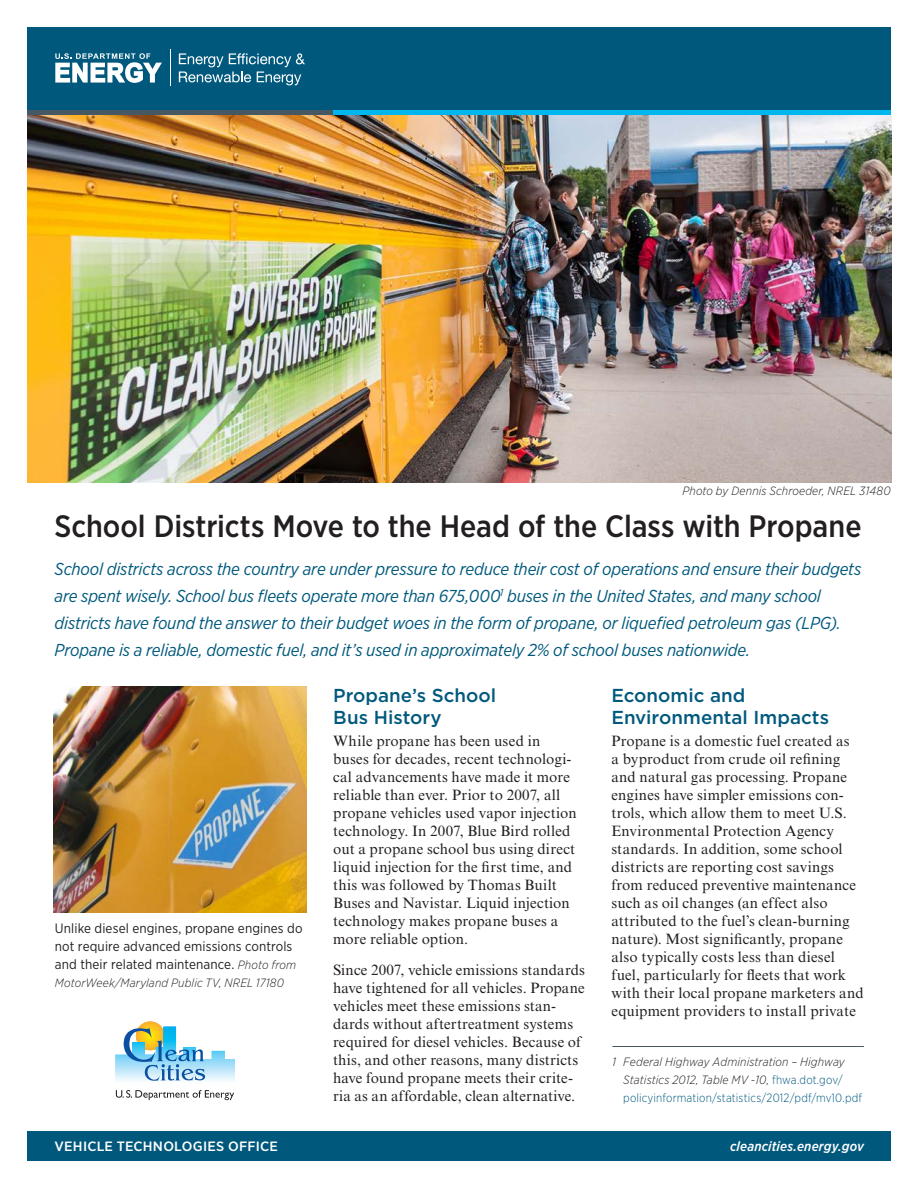
<style>
.page{position:relative;width:918px;height:1188px;background:#fff}
.page>*{position:absolute;margin:0;border:0;box-sizing:border-box;transform-origin:0 0}
.FS_Title{font:500 30.9px "Gotham Narrow";letter-spacing:-.005em;color:#231f20}
.Section_Heads{font:500 18.75px/22.5px "Gotham";color:#00597d}
.Deck{font:italic 17.25px/27px "Gotham Narrow";letter-spacing:-.01em;color:#00597d}
.Base_Text{font:15px/18px "Times New Roman MT Std";letter-spacing:.01em;color:#231f20}
.t1{font:13.5px/18px "Gotham Narrow";letter-spacing:.01em;color:#231f20}
.t2{font:500 13.5px "Gotham Narrow";letter-spacing:.015em;color:#fff;scale:1.1 1}
.t3{font:italic 500 13.5px "Gotham Narrow";letter-spacing:.01em;color:#fff}
.Footnote{font:italic 300 12px/18px "Gotham Narrow";letter-spacing:.01em;color:#231f20}
.s1{font-weight:300;font-style:italic;font-size:12px}
.s2{font-style:normal;color:#00597d}
</style>
<div class="page">
<hr style="left:612px;top:1046px;width:252px;height:1px;background:#475865">
<img style="left:27px;top:115px;width:864px;height:368px">
<svg style="left:136px;top:1021px;width:29px;height:29px"></svg>
<div style="left:136px;top:1022px;width:29px;height:28px;background:#fbad31;border-radius:50%"></div>
<div style="left:136px;top:1022px;width:28px;height:28px;background:#fbaf30;border-radius:50%"></div>
<div style="left:137px;top:1022px;width:27px;height:27px;background:#fbb12f;border-radius:50%"></div>
<div style="left:138px;top:1023px;width:25px;height:25px;background:#fcb62e;border-radius:50%"></div>
<div style="left:138px;top:1024px;width:24px;height:24px;background:#fdb929;border-radius:50%"></div>
<div style="left:139px;top:1024px;width:23px;height:23px;background:#fdbb28;border-radius:50%"></div>
<div style="left:140px;top:1025px;width:21px;height:21px;background:#fec026;border-radius:50%"></div>
<div style="left:141px;top:1026px;width:19px;height:19px;background:#fec522;border-radius:50%"></div>
<hr style="left:116px;top:1027px;width:119px;height:1px;background:#00afef">
<hr style="left:116px;top:1028px;width:119px;height:1px;background:#00b0ef">
<hr style="left:116px;top:1029px;width:119px;height:1px;background:#00b1ef">
<hr style="left:116px;top:1030px;width:119px;height:1px;background:#00b2ef">
<hr style="left:116px;top:1031px;width:119px;height:1px;background:#00b3ef">
<hr style="left:116px;top:1032px;width:119px;height:1px;background:#00b4ef">
<hr style="left:116px;top:1033px;width:119px;height:1px;background:#00b5f0">
<hr style="left:116px;top:1034px;width:119px;height:1px;background:#00b6f0">
<hr style="left:116px;top:1035px;width:119px;height:1px;background:#00b7f0">
<hr style="left:116px;top:1036px;width:119px;height:1px;background:#00b8f0">
<hr style="left:116px;top:1037px;width:119px;height:1px;background:#00b9f1">
<hr style="left:116px;top:1038px;width:119px;height:1px;background:#00bbf1">
<hr style="left:116px;top:1039px;width:119px;height:1px;background:#00bcf1">
<hr style="left:116px;top:1040px;width:119px;height:1px;background:#01bdf2">
<hr style="left:116px;top:1041px;width:119px;height:1px;background:#08bef2">
<hr style="left:116px;top:1042px;width:119px;height:1px;background:#10bff2">
<hr style="left:116px;top:1043px;width:119px;height:1px;background:#17c0f2">
<hr style="left:116px;top:1044px;width:119px;height:1px;background:#1fc2f3">
<hr style="left:116px;top:1045px;width:119px;height:1px;background:#26c3f3">
<hr style="left:116px;top:1046px;width:119px;height:1px;background:#2ec4f3">
<hr style="left:116px;top:1047px;width:119px;height:1px;background:#35c6f4">
<hr style="left:116px;top:1048px;width:119px;height:1px;background:#3dc7f4">
<hr style="left:116px;top:1049px;width:119px;height:1px;background:#44c8f4">
<hr style="left:116px;top:1050px;width:119px;height:1px;background:#4cc9f4">
<hr style="left:116px;top:1051px;width:119px;height:1px;background:#53cbf5">
<hr style="left:116px;top:1052px;width:119px;height:1px;background:#5bccf5">
<hr style="left:116px;top:1053px;width:119px;height:1px;background:#62cdf5">
<hr style="left:116px;top:1054px;width:119px;height:1px;background:#6bcff6">
<hr style="left:116px;top:1055px;width:119px;height:1px;background:#70d0f6">
<hr style="left:116px;top:1056px;width:119px;height:1px;background:#76d2f6">
<hr style="left:116px;top:1057px;width:119px;height:1px;background:#7cd3f6">
<hr style="left:116px;top:1058px;width:119px;height:1px;background:#82d5f7">
<hr style="left:116px;top:1059px;width:119px;height:1px;background:#87d6f7">
<hr style="left:116px;top:1060px;width:119px;height:1px;background:#8ed8f7">
<hr style="left:116px;top:1061px;width:119px;height:1px;background:#93d9f7">
<hr style="left:116px;top:1062px;width:119px;height:1px;background:#99dbf8">
<hr style="left:116px;top:1063px;width:119px;height:1px;background:#9edcf8">
<hr style="left:116px;top:1064px;width:119px;height:1px;background:#a3def8">
<hr style="left:116px;top:1065px;width:119px;height:1px;background:#a8dff9">
<hr style="left:116px;top:1066px;width:119px;height:1px;background:#ade1f9">
<hr style="left:116px;top:1067px;width:119px;height:1px;background:#b2e2f9">
<hr style="left:116px;top:1068px;width:119px;height:1px;background:#b7e4f9">
<hr style="left:116px;top:1069px;width:119px;height:1px;background:#bce6fa">
<hr style="left:116px;top:1070px;width:119px;height:1px;background:#c1e8fa">
<hr style="left:116px;top:1071px;width:119px;height:1px;background:#c6eafa">
<hr style="left:116px;top:1072px;width:119px;height:1px;background:#cbebfb">
<hr style="left:116px;top:1073px;width:119px;height:1px;background:#d0edfb">
<hr style="left:116px;top:1074px;width:119px;height:1px;background:#d4effb">
<hr style="left:116px;top:1075px;width:119px;height:1px;background:#d9f1fb">
<hr style="left:116px;top:1076px;width:119px;height:1px;background:#def3fc">
<hr style="left:116px;top:1077px;width:119px;height:1px;background:#e4f5fc">
<hr style="left:116px;top:1078px;width:119px;height:1px;background:#e8f6fd">
<hr style="left:116px;top:1079px;width:119px;height:1px;background:#eef8fd">
<hr style="left:116px;top:1080px;width:119px;height:1px;background:#f2fafd">
<hr style="left:116px;top:1081px;width:119px;height:1px;background:#f8fcfe">
<svg style="left:116px;top:1090px;width:118px;height:10px"></svg>
<svg style="left:124px;top:1028px;width:81px;height:53px"></svg>
<img style="left:54px;top:687px;width:252px;height:226px">
<div style="left:27px;top:27px;width:864px;height:84px;background:#00597d"></div>
<div style="left:27px;top:110px;width:306px;height:5px;background:#475865"></div>
<div style="left:333px;top:110px;width:558px;height:5px;background:#00b6ef"></div>
<svg style="left:55px;top:53px;width:107px;height:30px"></svg>
<svg style="left:179px;top:53px;width:126px;height:32px"></svg>
<hr style="left:170px;top:50px;width:1px;height:36px;background:#fff">
<div style="left:27px;top:1131px;width:864px;height:30px;background:#00597d"></div>
<p class="Footnote" style="left:682px;top:482px;width:210px">Photo by Dennis Schroeder, NREL 31480</p>
<p class="FS_Title" style="left:55px;top:507px;width:808px">School Districts Move to the Head of the Class with Propane</p>
<p class="Deck" style="left:55px;top:555px;width:808px">School districts across the country are under pressure to reduce their cost of operations and ensure their budgets are spent wisely. School bus fleets operate more than 675,000<sup>1</sup> buses in the United States, and many school districts have found the answer to their budget woes in the form of propane, or liquefied petroleum gas (LPG).<br>Propane is a reliable, domestic fuel, and it’s used in approximately 2% of school buses nationwide.</p>
<p class="t1" style="left:55px;top:919px;width:249px">Unlike diesel engines, propane engines do not require advanced emissions controls and their related maintenance. <span class="s1">Photo from</span></p>
<p class="Footnote" style="left:55px;top:973px;width:231px">MotorWeek/Maryland Public TV, NREL 17180</p>
<p class="Section_Heads" style="left:333px;top:684px;width:164px">Propane’s School<br>Bus History</p>
<p class="Base_Text" style="left:333px;top:732px;width:245px">While propane has been used in buses for decades, recent technologi&shy;cal advancements have made it more reliable than ever. Prior to 2007, all propane vehicles used vapor injection technology. In 2007, Blue Bird rolled out a propane school bus using direct liquid injection for the first time, and this was followed by Thomas Built Buses and Navistar. Liquid injection technology makes propane buses a more reliable option.</p>
<p class="Base_Text" style="left:333px;top:961px;width:254px">Since 2007, vehicle emissions standards have tightened for all vehicles. Propane vehicles meet these emissions stan&shy;dards without aftertreatment systems required for diesel vehicles. Because of this, and other reasons, many districts have found propane meets their crite&shy;ria as an affordable, clean alternative.</p>
<p class="Section_Heads" style="left:611px;top:684px;width:219px">Economic and<br>Environmental Impacts</p>
<p class="Base_Text" style="left:611px;top:732px;width:254px">Propane is a domestic fuel created as<br>a byproduct from crude oil refining and natural gas processing. Propane engines have simpler emissions con&shy;trols, which allow them to meet U.S.<br>Environmental Protection Agency standards. In addition, some school districts are reporting cost savings from reduced preventive maintenance such as oil changes (an effect also attributed to the fuel’s clean-burning nature). Most significantly, propane also typically costs less than diesel fuel, particularly for fleets that work with their local propane marketers and equipment providers to install private</p>
<p class="Footnote" style="left:623px;top:1052px;width:240px;text-indent:-11px">1 Federal Highway Administration – Highway<br>Statistics 2012, Table MV -10, <span class="s2">fhwa.dot.gov/ policyinformation/statistics/2012/pdf/mv10.pdf</span></p>
<p class="t2" style="left:55px;top:1137px;width:204px">VEHICLE TECHNOLOGIES OFFICE</p>
<p class="t3" style="left:730px;top:1137px;width:135px">cleancities.energy.gov</p>
</div>
